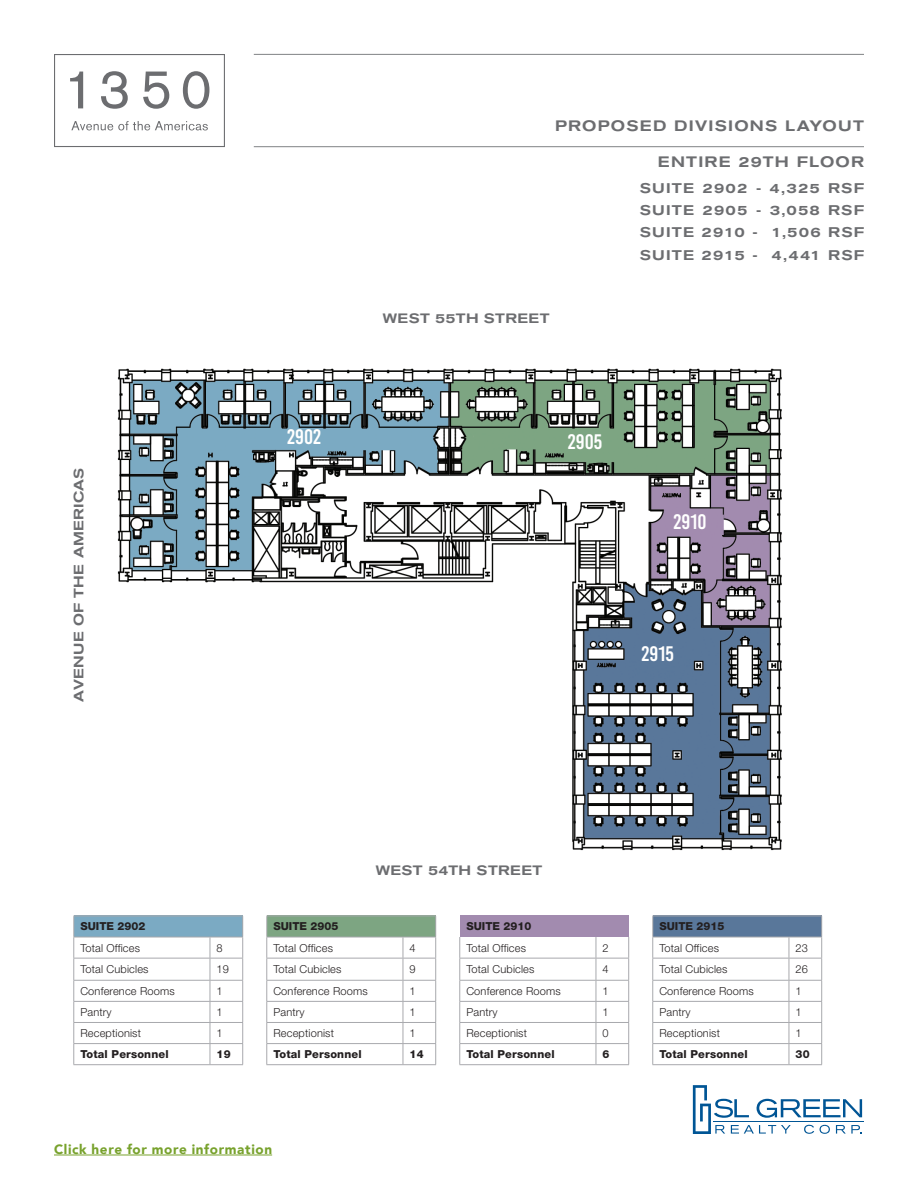
<style>
.page{position:relative;width:918px;height:1188px;background:#fff}
.page>*{position:absolute;margin:0;border:0;box-sizing:border-box;transform-origin:0 0}
.t1{font:21px "Bebas Kai";color:#fff}
.Page_Heads{font:500 expanded 15px "Akzidenz Grotesk BE";letter-spacing:.08em;color:#6c6d70}
.Page_Heads-2{font:500 expanded 13.95px "Akzidenz Grotesk BE";letter-spacing:.08em;color:#6c6d70}
.Page_Heads-3{font:500 expanded 13.5px "Akzidenz Grotesk BE";letter-spacing:.03em;color:#6c6d70}
.t2{font:900 13.5px "Avenir";letter-spacing:.045em;color:#78a22d}
.Contacts{font:300 11.1px "Helvetica Neue LT Std";letter-spacing:.015em;color:#231f20}
.Contacts-2{font:800 11.1px "Helvetica Neue LT Std";letter-spacing:.015em;color:#231f20}
</style>
<div class="page">
<svg style="left:70px;top:72px;width:13px;height:36px"></svg>
<svg style="left:101px;top:71px;width:27px;height:38px"></svg>
<svg style="left:143px;top:72px;width:26px;height:37px"></svg>
<svg style="left:183px;top:71px;width:26px;height:38px"></svg>
<svg style="left:71px;top:121px;width:137px;height:9px"></svg>
<div style="left:54px;top:54px;width:171px;height:93px;border:1px solid #6c6d70"></div>
<hr style="left:254px;top:146px;width:610px;height:1px;background:#808285">
<hr style="left:254px;top:54px;width:610px;height:1px;background:#808285">
<svg style="left:693px;top:1085px;width:169px;height:49px"></svg>
<hr style="left:714px;top:1121px;width:150px;height:1px;background:#005595">
<hr style="left:54px;top:1155px;width:218px;height:1px;background:#78a22d">
<svg style="left:73px;top:916px;width:170px;height:148px"></svg>
<hr style="left:73px;top:1064px;width:137px;height:1px;background:#a8a9ad">
<hr style="left:210px;top:1064px;width:33px;height:1px;background:#a8a9ad">
<img style="left:117px;top:368px;width:665px;height:483px">
<svg style="left:266px;top:916px;width:170px;height:148px"></svg>
<hr style="left:266px;top:1064px;width:137px;height:1px;background:#a8a9ad">
<hr style="left:403px;top:1064px;width:33px;height:1px;background:#a8a9ad">
<div style="left:460px;top:916px;width:169px;height:21px;background:#a28baf"></div>
<svg style="left:459px;top:937px;width:170px;height:127px"></svg>
<hr style="left:459px;top:1064px;width:137px;height:1px;background:#a8a9ad">
<hr style="left:596px;top:1064px;width:33px;height:1px;background:#a8a9ad">
<svg style="left:652px;top:916px;width:170px;height:148px"></svg>
<hr style="left:652px;top:1064px;width:137px;height:1px;background:#a8a9ad">
<hr style="left:789px;top:1064px;width:33px;height:1px;background:#a8a9ad">
<p class="Page_Heads" style="left:555px;top:117px;width:310px">PROPOSED DIVISIONS LAYOUT</p>
<p class="Page_Heads" style="left:658px;top:153px;width:208px">ENTIRE 29TH FLOOR</p>
<p class="Page_Heads-3" style="left:71px;top:702px;width:235px;rotate:-90deg">AVENUE OF THE AMERICAS</p>
<p class="t1" style="left:287px;top:426px;width:35px">2902</p>
<p class="Page_Heads-3" style="left:383px;top:311px;width:168px">WEST 55TH STREET</p>
<p class="Page_Heads-2" style="left:640px;top:180px;width:226px">SUITE 2902 - 4,325 RSF</p>
<p class="Page_Heads-2" style="left:640px;top:202px;width:226px">SUITE 2905 - 3,058 RSF</p>
<p class="Page_Heads-2" style="left:640px;top:225px;width:226px">SUITE 2910 - 1,506 RSF</p>
<p class="Page_Heads-2" style="left:640px;top:247px;width:226px">SUITE 2915 - 4,441 RSF</p>
<p class="t1" style="left:568px;top:430px;width:36px">2905</p>
<p class="t1" style="left:674px;top:510px;width:35px">2910</p>
<p class="t1" style="left:642px;top:642px;width:34px">2915</p>
<p class="Contacts-2" style="left:80px;top:920px;width:66px">SUITE 2902</p>
<p class="Contacts" style="left:80px;top:941px;width:61px">Total Offices</p>
<p class="Contacts" style="left:217px;top:941px;width:8px">8</p>
<p class="Contacts" style="left:80px;top:962px;width:70px">Total Cubicles</p>
<p class="Contacts" style="left:217px;top:962px;width:14px">19</p>
<p class="Contacts" style="left:80px;top:984px;width:96px">Conference Rooms</p>
<p class="Contacts" style="left:217px;top:984px;width:8px">1</p>
<p class="Contacts" style="left:80px;top:1005px;width:33px">Pantry</p>
<p class="Contacts" style="left:217px;top:1005px;width:8px">1</p>
<p class="Contacts" style="left:80px;top:1026px;width:62px">Receptionist</p>
<p class="Contacts" style="left:217px;top:1026px;width:8px">1</p>
<p class="Contacts-2" style="left:80px;top:1048px;width:90px">Total Personnel</p>
<p class="Contacts-2" style="left:217px;top:1048px;width:16px">19</p>
<p class="Page_Heads-3" style="left:376px;top:862px;width:168px">WEST 54TH STREET</p>
<p class="Contacts-2" style="left:273px;top:920px;width:66px">SUITE 2905</p>
<p class="Contacts" style="left:273px;top:941px;width:61px">Total Offices</p>
<p class="Contacts" style="left:410px;top:941px;width:8px">4</p>
<p class="Contacts" style="left:273px;top:962px;width:70px">Total Cubicles</p>
<p class="Contacts" style="left:410px;top:962px;width:8px">9</p>
<p class="Contacts" style="left:273px;top:984px;width:96px">Conference Rooms</p>
<p class="Contacts" style="left:410px;top:984px;width:8px">1</p>
<p class="Contacts" style="left:273px;top:1005px;width:33px">Pantry</p>
<p class="Contacts" style="left:410px;top:1005px;width:8px">1</p>
<p class="Contacts" style="left:273px;top:1026px;width:62px">Receptionist</p>
<p class="Contacts" style="left:410px;top:1026px;width:8px">1</p>
<p class="Contacts-2" style="left:273px;top:1048px;width:90px">Total Personnel</p>
<p class="Contacts-2" style="left:410px;top:1048px;width:16px">14</p>
<p class="Contacts-2" style="left:466px;top:920px;width:66px">SUITE 2910</p>
<p class="Contacts" style="left:466px;top:941px;width:61px">Total Offices</p>
<p class="Contacts" style="left:603px;top:941px;width:8px">2</p>
<p class="Contacts" style="left:466px;top:962px;width:70px">Total Cubicles</p>
<p class="Contacts" style="left:603px;top:962px;width:8px">4</p>
<p class="Contacts" style="left:466px;top:984px;width:96px">Conference Rooms</p>
<p class="Contacts" style="left:603px;top:984px;width:8px">1</p>
<p class="Contacts" style="left:466px;top:1005px;width:33px">Pantry</p>
<p class="Contacts" style="left:603px;top:1005px;width:8px">1</p>
<p class="Contacts" style="left:466px;top:1026px;width:62px">Receptionist</p>
<p class="Contacts" style="left:603px;top:1026px;width:8px">0</p>
<p class="Contacts-2" style="left:466px;top:1048px;width:90px">Total Personnel</p>
<p class="Contacts-2" style="left:603px;top:1048px;width:8px">6</p>
<p class="t2" style="left:54px;top:1138px;width:220px">Click here for more information</p>
<p class="Contacts-2" style="left:659px;top:920px;width:66px">SUITE 2915</p>
<p class="Contacts" style="left:659px;top:941px;width:61px">Total Offices</p>
<p class="Contacts" style="left:796px;top:941px;width:14px">23</p>
<p class="Contacts" style="left:659px;top:962px;width:70px">Total Cubicles</p>
<p class="Contacts" style="left:796px;top:962px;width:14px">26</p>
<p class="Contacts" style="left:659px;top:984px;width:96px">Conference Rooms</p>
<p class="Contacts" style="left:796px;top:984px;width:8px">1</p>
<p class="Contacts" style="left:659px;top:1005px;width:33px">Pantry</p>
<p class="Contacts" style="left:796px;top:1005px;width:8px">1</p>
<p class="Contacts" style="left:659px;top:1026px;width:62px">Receptionist</p>
<p class="Contacts" style="left:796px;top:1026px;width:8px">1</p>
<p class="Contacts-2" style="left:659px;top:1048px;width:90px">Total Personnel</p>
<p class="Contacts-2" style="left:796px;top:1048px;width:16px">30</p>
</div>
